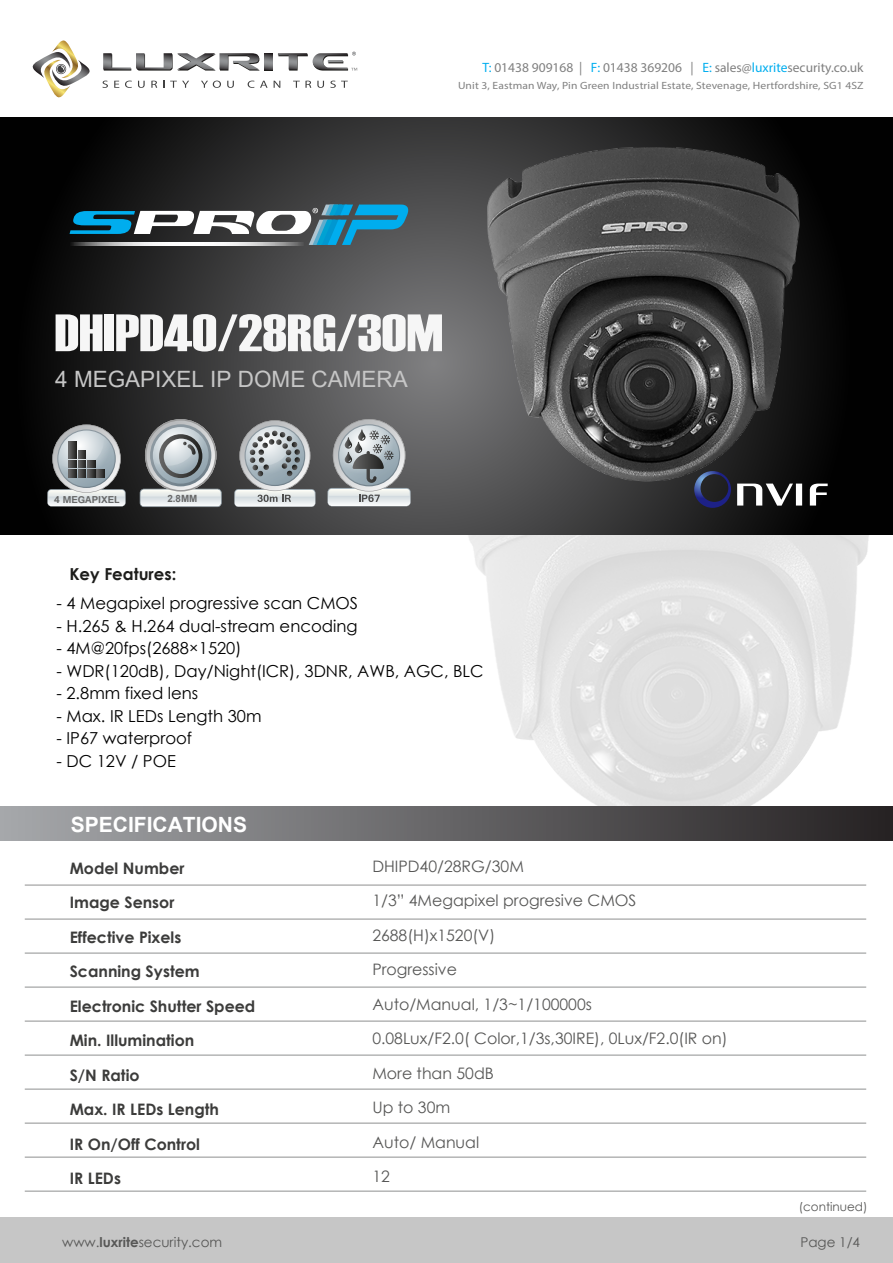
<style>
.page{position:relative;width:893px;height:1263px;background:#fff}
.page>*{position:absolute;margin:0;border:0;box-sizing:border-box;transform-origin:0 0}
.t1{font:52.5px "Haettenschweiler";color:#f6f6f6;scale:1.22 1}
.t2{font:22.5px "Arial";color:#c6c6c6}
.t3{font:700 21px "Arial";color:#fff}
.t4{font:16.5px "Century Gothic";color:#000}
.t5{font:700 16.5px "Century Gothic";color:#1d1d1b}
.t6{font:15.75px/34.5px "Century Gothic";color:#575756}
.t7{font:700 15.75px/34.5px "Century Gothic";color:#3c3c3b}
.t8{font:13.5px "Myriad Pro";color:#808080}
.t9{font:13.5px "Century Gothic";color:#575756}
.t10{font:700 12.3px "Tunga";color:#676868}
.t11{font:12px "Century Gothic";color:#575756}
.t12{font:10.5px "Myriad Pro";letter-spacing:.01em;color:#808080;scale:1.1 1}
.t13{font:700 9.9px "Arial";color:#676868}
.s1{color:#00aeef}
.s2{font-weight:700}
</style>
<div class="page">
<img style="left:423px;top:535px;width:470px;height:306px">
<div style="left:1px;top:1218px;width:892px;height:45px;background:#c6c6c6"></div>
<svg style="left:1px;top:117px;width:892px;height:418px;background:#2c2c2c"></svg>
<div style="left:1px;top:806px;width:892px;height:34px;background:linear-gradient(to right,#a6a8ab,#252223)"></div>
<hr style="left:25px;top:1088px;width:841px;height:2px;background:#b4b5b5">
<hr style="left:25px;top:1054px;width:841px;height:2px;background:#b4b5b5">
<hr style="left:25px;top:1020px;width:841px;height:2px;background:#b4b5b5">
<hr style="left:25px;top:986px;width:841px;height:2px;background:#b4b5b5">
<hr style="left:25px;top:952px;width:841px;height:2px;background:#b4b5b5">
<hr style="left:25px;top:918px;width:841px;height:2px;background:#b4b5b5">
<hr style="left:25px;top:884px;width:841px;height:2px;background:#b4b5b5">
<hr style="left:25px;top:1190px;width:841px;height:2px;background:#b4b5b5">
<hr style="left:25px;top:1156px;width:841px;height:2px;background:#b4b5b5">
<hr style="left:25px;top:1122px;width:841px;height:2px;background:#b4b5b5">
<img style="left:460px;top:136px;width:369px;height:364px">
<svg style="left:102px;top:81px;width:6px;height:7px"></svg>
<svg style="left:114px;top:81px;width:5px;height:7px"></svg>
<svg style="left:125px;top:81px;width:7px;height:7px"></svg>
<svg style="left:138px;top:81px;width:7px;height:7px"></svg>
<svg style="left:151px;top:81px;width:6px;height:7px"></svg>
<svg style="left:170px;top:81px;width:19px;height:7px"></svg>
<svg style="left:201px;top:81px;width:20px;height:7px"></svg>
<svg style="left:227px;top:81px;width:7px;height:7px"></svg>
<svg style="left:248px;top:81px;width:6px;height:7px"></svg>
<svg style="left:260px;top:81px;width:8px;height:7px"></svg>
<svg style="left:274px;top:81px;width:6px;height:7px"></svg>
<svg style="left:293px;top:81px;width:18px;height:7px"></svg>
<svg style="left:317px;top:81px;width:7px;height:7px"></svg>
<svg style="left:330px;top:81px;width:18px;height:7px"></svg>
<svg style="left:32px;top:40px;width:58px;height:58px"></svg>
<div style="left:265px;top:54px;width:8px;height:17px;background:#1d1c1a"></div>
<svg style="left:264px;top:53px;width:9px;height:17px"></svg>
<svg style="left:103px;top:53px;width:157px;height:18px"></svg>
<svg style="left:278px;top:52px;width:79px;height:19px"></svg>
<svg style="left:140px;top:419px;width:82px;height:88px;background:#969b9d"></svg>
<svg style="left:47px;top:425px;width:79px;height:81px;background:#8f9496"></svg>
<hr style="left:68px;top:242px;width:235px;height:3px;background:#0a0a0a">
<svg style="left:70px;top:205px;width:338px;height:40px"></svg>
<svg style="left:234px;top:420px;width:82px;height:87px;background:#9ca0a3"></svg>
<svg style="left:327px;top:419px;width:84px;height:87px;background:#9fa4a6"></svg>
<svg style="left:694px;top:471px;width:37px;height:37px"></svg>
<div style="left:796px;top:484px;width:6px;height:21px;background:#fff"></div>
<svg style="left:737px;top:484px;width:56px;height:22px"></svg>
<svg style="left:810px;top:484px;width:18px;height:21px"></svg>
<p class="t8" style="left:482px;top:59px;width:383px"><span class="s1">T:</span> 01438 909168 | <span class="s1">F:</span> 01438 369206 | <span class="s1">E:</span> sales@<span class="s1">luxrite</span>security.co.uk</p>
<p class="t12" style="left:458px;top:79px;width:370px">Unit 3, Eastman Way, Pin Green Industrial Estate, Stevenage, Hertfordshire, SG1 4SZ</p>
<h1 class="t1" style="left:55px;top:297px;width:320px">DHIPD40/28RG/30M</h1>
<h2 class="t2" style="left:55px;top:363px;width:354px">4 MEGAPIXEL IP DOME CAMERA</h2>
<p class="t10" style="left:54px;top:491px;width:67px">4 MEGAPIXEL</p>
<p class="t13" style="left:167px;top:492px;width:31px">2.8MM</p>
<p class="t5" style="left:69px;top:561px;width:108px">Key Features:</p>
<p class="t4" style="left:56px;top:592px;width:303px">- 4 Megapixel progressive scan CMOS</p>
<p class="t4" style="left:56px;top:614px;width:303px">- H.265 &amp; H.264 dual-stream encoding</p>
<p class="t4" style="left:56px;top:637px;width:187px">- 4M@20fps(2688×1520)</p>
<p class="t4" style="left:56px;top:659px;width:429px">- WDR(120dB), Day/Night(ICR), 3DNR, AWB, AGC, BLC</p>
<p class="t4" style="left:56px;top:682px;width:143px">- 2.8mm fixed lens</p>
<p class="t4" style="left:56px;top:704px;width:207px">- Max. IR LEDs Length 30m</p>
<p class="t4" style="left:56px;top:727px;width:137px">- IP67 waterproof</p>
<p class="t4" style="left:56px;top:749px;width:121px">- DC 12V / POE</p>
<p class="t3" style="left:71px;top:810px;width:178px">SPECIFICATIONS</p>
<p class="t7" style="left:70px;top:850px;width:187px">Model Number<br>Image Sensor<br>Effective Pixels<br>Scanning System<br>Electronic Shutter Speed<br>Min. Illumination<br>S/N Ratio<br>Max. IR LEDs Length<br>IR On/Off Control<br>IR LEDs</p>
<p class="t6" style="left:372px;top:848px;width:357px">DHIPD40/28RG/30M<br>1/3” 4Megapixel progresive CMOS<br>2688(H)x1520(V)<br>Progressive<br>Auto/Manual, 1/3~1/100000s<br>0.08Lux/F2.0( Color,1/3s,30IRE), 0Lux/F2.0(IR on)<br>More than 50dB<br>Up to 30m<br>Auto/ Manual<br>12</p>
<p class="t11" style="left:799px;top:1198px;width:70px">(continued)</p>
<p class="t9" style="left:62px;top:1232px;width:162px">www.<span class="s2">luxrite</span>security.com</p>
<p class="t9" style="left:800px;top:1232px;width:61px">Page 1/4</p>
</div>
